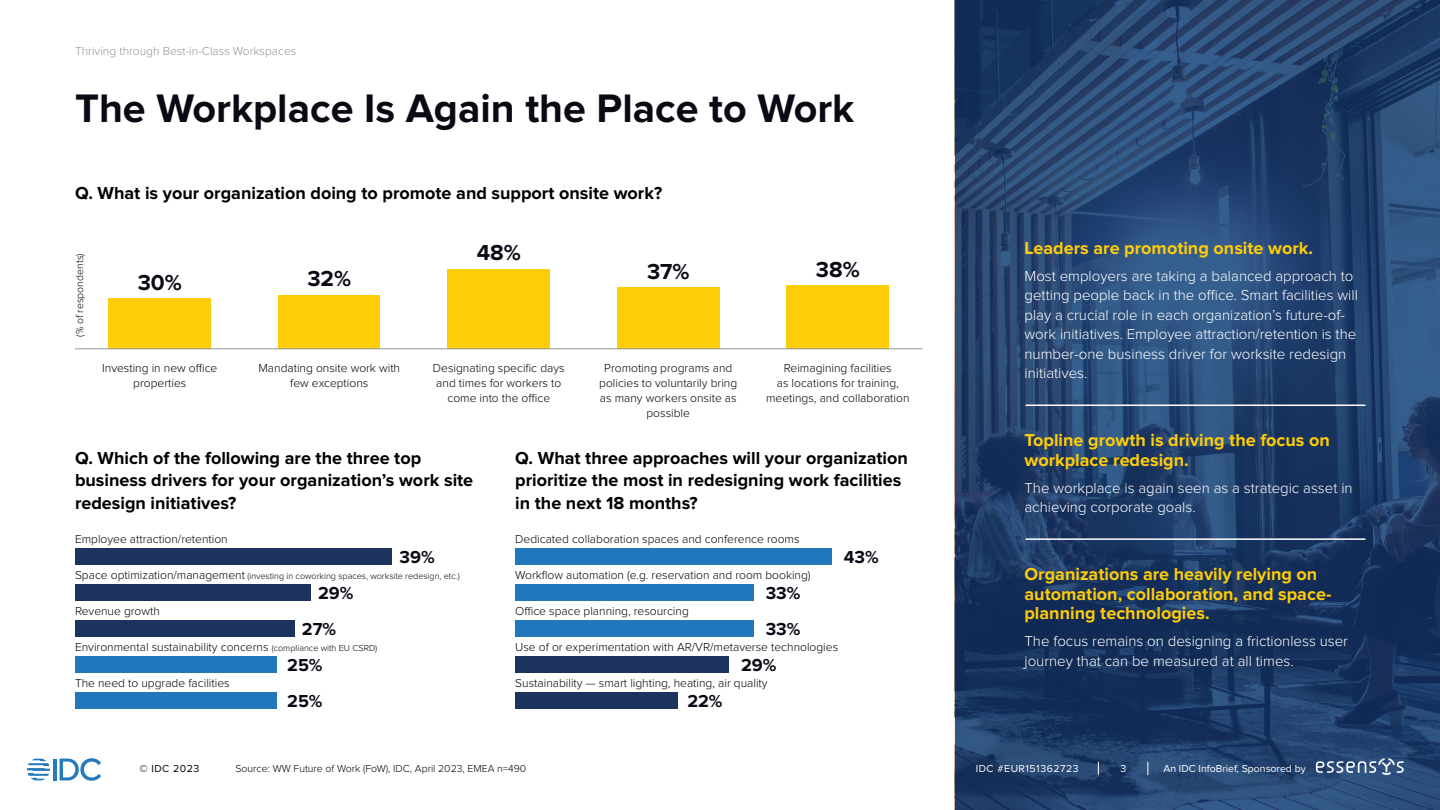
<style>
.page{position:relative;width:1440px;height:810px;background:#fff}
.page>*{position:absolute;margin:0;border:0;box-sizing:border-box;transform-origin:0 0}
.t1{font:700 41.25px "Proxima Nova";color:#090a13}
.t2{font:700 22.5px "Proxima Nova";color:#090a13}
.t3{font:700 18px/22.5px "Proxima Nova";color:#000}
.t4{font:700 18px/19.5px "Proxima Nova";color:#ffcc08}
.t5{font:700 18px "Proxima Nova";color:#090a13}
.t6{font:300 15px/19.5px "Proxima Nova";color:#fff}
.t7{font:300 12px/15px "Proxima Nova";color:#000;text-align:center}
.t8{font:300 12px "Proxima Nova";color:#939598}
.t9{font:300 10.5px "Proxima Nova";color:#000}
.t10{font:10.5px "Proxima Nova";color:#fff}
.t11{font:10.5px "Proxima Nova";letter-spacing:.05em;color:#fff}
.t12{font:10.5px "Proxima Nova";letter-spacing:.05em;color:#000}
.t13{font:300 9px "Proxima Nova";color:#000}
.s1{font-size:12px}
.s2{font-size:9px}
</style>
<div class="page">
<hr style="left:53px;top:759px;width:4px;height:21px;background:#257abb">
<svg style="left:60px;top:758px;width:41px;height:23px"></svg>
<svg style="left:27px;top:759px;width:23px;height:21px"></svg>
<img style="left:955px;top:0;width:485px;height:810px">
<div style="left:109px;top:299px;width:102px;height:50px;background:#ffcc08"></div>
<div style="left:278px;top:295px;width:102px;height:54px;background:#ffcc08"></div>
<div style="left:448px;top:269px;width:102px;height:80px;background:#ffcc08"></div>
<div style="left:617px;top:287px;width:102px;height:62px;background:#ffcc08"></div>
<div style="left:787px;top:286px;width:102px;height:63px;background:#ffcc08"></div>
<hr style="left:75px;top:348px;width:847px;height:1px;background:#939598">
<div style="left:75px;top:548px;width:316px;height:16px;background:#1c335e"></div>
<div style="left:75px;top:584px;width:235px;height:16px;background:#1c335e"></div>
<div style="left:75px;top:620px;width:219px;height:16px;background:#1c335e"></div>
<div style="left:75px;top:656px;width:202px;height:16px;background:#2178bd"></div>
<div style="left:75px;top:692px;width:202px;height:16px;background:#2178bd"></div>
<div style="left:515px;top:548px;width:317px;height:16px;background:#2178bd"></div>
<div style="left:515px;top:584px;width:239px;height:16px;background:#2178bd"></div>
<div style="left:515px;top:620px;width:239px;height:16px;background:#2178bd"></div>
<div style="left:515px;top:656px;width:214px;height:16px;background:#1c335e"></div>
<div style="left:515px;top:692px;width:163px;height:16px;background:#1c335e"></div>
<svg style="left:1098px;top:762px;width:1px;height:13px"></svg>
<svg style="left:1148px;top:762px;width:1px;height:13px"></svg>
<svg style="left:1316px;top:758px;width:88px;height:17px"></svg>
<hr style="left:1026px;top:538px;width:339px;height:2px;background:#fff">
<hr style="left:1026px;top:405px;width:339px;height:1px;background:#fff">
<p class="t8" style="left:75px;top:46px;width:223px">Thriving through Best-in-Class Workspaces</p>
<h1 class="t1" style="left:75px;top:90px;width:781px">The Workplace Is Again the Place to Work</h1>
<h3 class="t3" style="left:75px;top:183px;width:589px">Q. What is your organization doing to promote and support onsite work?</h3>
<p class="t9" style="left:75px;top:337px;width:85px;rotate:-90deg">(% of respondents)</p>
<h2 class="t2" style="left:138px;top:273px;width:46px">30%</h2>
<h2 class="t2" style="left:307px;top:269px;width:45px">32%</h2>
<h2 class="t2" style="left:477px;top:242px;width:46px">48%</h2>
<h2 class="t2" style="left:647px;top:261px;width:44px">37%</h2>
<h2 class="t2" style="left:816px;top:259px;width:45px">38%</h2>
<p class="t7" style="left:102px;top:361px;width:117px">Investing in new office properties</p>
<p class="t7" style="left:258px;top:361px;width:143px">Mandating onsite work with few exceptions</p>
<p class="t7" style="left:433px;top:361px;width:133px">Designating specific days and times for workers to come into the office</p>
<p class="t7" style="left:766px;top:361px;width:145px">Reimagining facilities<br>as locations for training, meetings, and collaboration</p>
<p class="t7" style="left:599px;top:361px;width:140px">Promoting programs and policies to voluntarily bring as many workers onsite as possible</p>
<h3 class="t3" style="left:75px;top:447px;width:400px">Q. Which of the following are the three top business drivers for your organization’s work site redesign initiatives?</h3>
<h3 class="t3" style="left:515px;top:447px;width:394px">Q. What three approaches will your organization prioritize the most in redesigning work facilities in the next 18 months?</h3>
<p class="t7" style="left:75px;top:532px;width:154px">Employee attraction/retention</p>
<p class="t13" style="left:75px;top:572px;width:386px"><span class="s1">Space optimization/management</span> (investing in coworking spaces, worksite redesign, etc.)</p>
<p class="t7" style="left:75px;top:604px;width:86px">Revenue growth</p>
<p class="t7" style="left:75px;top:640px;width:304px">Environmental sustainability concerns <span class="s2">(compliance with EU CSRD)</span></p>
<p class="t7" style="left:75px;top:676px;width:156px">The need to upgrade facilities</p>
<p class="t7" style="left:515px;top:532px;width:286px">Dedicated collaboration spaces and conference rooms</p>
<p class="t7" style="left:515px;top:568px;width:297px">Workflow automation (e.g. reservation and room booking)</p>
<p class="t7" style="left:515px;top:604px;width:175px">Office space planning, resourcing</p>
<p class="t7" style="left:515px;top:640px;width:324px">Use of or experimentation with AR/VR/metaverse technologies</p>
<p class="t7" style="left:515px;top:676px;width:254px">Sustainability — smart lighting, heating, air quality</p>
<h3 class="t5" style="left:400px;top:549px;width:37px">39%</h3>
<h3 class="t5" style="left:844px;top:549px;width:36px">43%</h3>
<h3 class="t5" style="left:766px;top:585px;width:36px">33%</h3>
<h3 class="t5" style="left:766px;top:621px;width:36px">33%</h3>
<h3 class="t5" style="left:741px;top:657px;width:37px">29%</h3>
<h3 class="t5" style="left:687px;top:693px;width:37px">22%</h3>
<h3 class="t5" style="left:318px;top:585px;width:37px">29%</h3>
<h3 class="t5" style="left:302px;top:621px;width:36px">27%</h3>
<h3 class="t5" style="left:287px;top:657px;width:37px">25%</h3>
<h3 class="t5" style="left:287px;top:693px;width:37px">25%</h3>
<p class="t12" style="left:139px;top:763px;width:61px">© IDC 2023</p>
<p class="t9" style="left:236px;top:764px;width:292px">Source: WW Future of Work (FoW), IDC, April 2023, EMEA n=490</p>
<h3 class="t4" style="left:1024px;top:239px;width:290px">Leaders are promoting onsite work.</h3>
<p class="t6" style="left:1025px;top:267px;width:335px">Most employers are taking a balanced approach to getting people back in the office. Smart facilities will play a crucial role in each organization’s future-of&shy;work initiatives. Employee attraction/retention is the number-one business driver for worksite redesign initiatives.</p>
<h3 class="t4" style="left:1025px;top:431px;width:307px">Topline growth is driving the focus on workplace redesign.</h3>
<p class="t6" style="left:1025px;top:479px;width:330px">The workplace is again seen as a strategic asset in achieving corporate goals.</p>
<h3 class="t4" style="left:1025px;top:565px;width:308px">Organizations are heavily relying on automation, collaboration, and space&shy;planning technologies.</h3>
<p class="t6" style="left:1025px;top:632px;width:325px">The focus remains on designing a frictionless user journey that can be measured at all times.</p>
<p class="t11" style="left:976px;top:763px;width:104px">IDC #EUR151362723</p>
<p class="t10" style="left:1121px;top:763px;width:7px">3</p>
<p class="t10" style="left:1163px;top:763px;width:144px">An IDC InfoBrief, Sponsored by</p>
</div>
